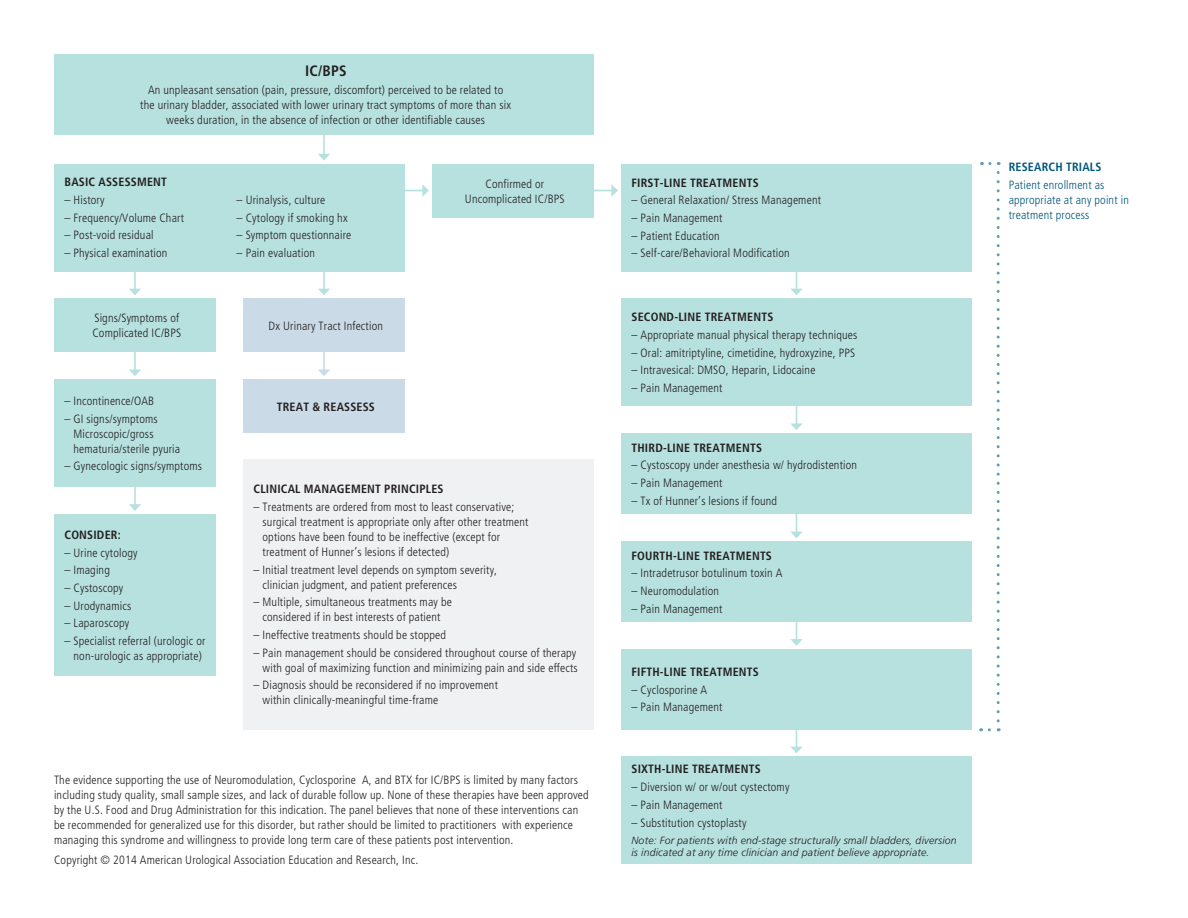
<style>
.page{position:relative;width:1188px;height:918px;background:#fff}
.page>*{position:absolute;margin:0;border:0;box-sizing:border-box;transform-origin:0 0}
.Text_Table{font:700 condensed 15px "Frutiger";color:#231f20}
.Text_Table-2{font:300 condensed 12px/15px "Frutiger";letter-spacing:.015em;color:#231f20}
.Text_Table-3{font:700 condensed 12px "Frutiger";letter-spacing:.015em;color:#231f20}
.Text_Table-4{font:300 condensed 12px/15px "Frutiger";letter-spacing:.015em;color:#00567a}
.Text_Table-5{font:700 condensed 12px "Frutiger";letter-spacing:.015em;color:#00567a}
.Text_Table-6{font:italic 300 10.5px/12px "Frutiger";letter-spacing:.015em;color:#231f20}
</style>
<div class="page">
<hr style="left:323px;top:130px;width:2px;height:25px;background:#b7e1df">
<svg style="left:318px;top:154px;width:12px;height:6px"></svg>
<hr style="left:134px;top:265px;width:2px;height:25px;background:#b7e1df">
<svg style="left:129px;top:289px;width:12px;height:6px"></svg>
<hr style="left:323px;top:265px;width:2px;height:25px;background:#b7e1df">
<svg style="left:318px;top:289px;width:12px;height:6px"></svg>
<svg style="left:790px;top:272px;width:13px;height:23px"></svg>
<svg style="left:790px;top:406px;width:13px;height:24px"></svg>
<hr style="left:323px;top:346px;width:2px;height:24px;background:#cadae6">
<svg style="left:318px;top:370px;width:12px;height:6px"></svg>
<hr style="left:134px;top:346px;width:2px;height:24px;background:#b7e1df">
<svg style="left:129px;top:370px;width:12px;height:6px"></svg>
<hr style="left:134px;top:480px;width:2px;height:25px;background:#b7e1df">
<svg style="left:129px;top:504px;width:12px;height:7px"></svg>
<svg style="left:790px;top:514px;width:13px;height:24px"></svg>
<svg style="left:790px;top:622px;width:13px;height:24px"></svg>
<svg style="left:790px;top:730px;width:13px;height:23px"></svg>
<svg style="left:405px;top:184px;width:24px;height:13px"></svg>
<svg style="left:594px;top:184px;width:24px;height:13px"></svg>
<svg style="left:990px;top:162px;width:9px;height:3px"></svg>
<svg style="left:997px;top:173px;width:3px;height:558px"></svg>
<div style="left:54px;top:298px;width:162px;height:54px;background:#b7e1df"></div>
<div style="left:432px;top:164px;width:162px;height:54px;background:#b7e1df"></div>
<div style="left:621px;top:164px;width:351px;height:108px;background:#b7e1df"></div>
<div style="left:621px;top:298px;width:351px;height:108px;background:#b7e1df"></div>
<div style="left:621px;top:433px;width:351px;height:81px;background:#b7e1df"></div>
<div style="left:621px;top:541px;width:351px;height:81px;background:#b7e1df"></div>
<div style="left:621px;top:649px;width:351px;height:81px;background:#b7e1df"></div>
<div style="left:621px;top:756px;width:351px;height:108px;background:#b7e1df"></div>
<div style="left:243px;top:298px;width:162px;height:54px;background:#cadae6"></div>
<div style="left:243px;top:379px;width:162px;height:54px;background:#cadae6"></div>
<div style="left:54px;top:164px;width:351px;height:108px;background:#b7e1df"></div>
<div style="left:54px;top:379px;width:162px;height:108px;background:#b7e1df"></div>
<div style="left:54px;top:514px;width:162px;height:162px;background:#b7e1df"></div>
<div style="left:54px;top:54px;width:540px;height:81px;background:#b7e1df"></div>
<div style="left:243px;top:459px;width:351px;height:271px;background:#f0f1f2"></div>
<p class="Text_Table" style="left:305px;top:62px;width:43px">IC/BPS</p>
<p class="Text_Table-2" style="left:140px;top:82px;width:372px;text-align:center">An unpleasant sensation (pain, pressure, discomfort) perceived to be related to the urinary bladder, associated with lower urinary tract symptoms of more than six weeks duration, in the absence of infection or other identifiable causes</p>
<p class="Text_Table-3" style="left:64px;top:175px;width:104px">BASIC ASSESSMENT</p>
<p class="Text_Table-2" style="left:64px;top:192px;width:42px">– History</p>
<p class="Text_Table-2" style="left:64px;top:210px;width:121px">– Frequency/Volume Chart</p>
<p class="Text_Table-2" style="left:64px;top:228px;width:91px">– Post-void residual</p>
<p class="Text_Table-2" style="left:64px;top:245px;width:105px">– Physical examination</p>
<p class="Text_Table-2" style="left:92px;top:311px;width:90px">Signs/Symptoms of<br>Complicated IC/BPS</p>
<p class="Text_Table-2" style="left:64px;top:394px;width:91px">– Incontinence/OAB</p>
<p class="Text_Table-2" style="left:74px;top:411px;width:108px;text-indent:-9px">– GI signs/symptoms<br>Microscopic/gross hematuria/sterile pyuria</p>
<p class="Text_Table-2" style="left:64px;top:459px;width:139px">– Gynecologic signs/symptoms</p>
<p class="Text_Table-3" style="left:64px;top:528px;width:58px">CONSIDER:</p>
<p class="Text_Table-2" style="left:64px;top:545px;width:75px">– Urine cytology</p>
<p class="Text_Table-2" style="left:64px;top:563px;width:47px">– Imaging</p>
<p class="Text_Table-2" style="left:64px;top:580px;width:60px">– Cystoscopy</p>
<p class="Text_Table-2" style="left:64px;top:598px;width:68px">– Urodynamics</p>
<p class="Text_Table-2" style="left:64px;top:616px;width:66px">– Laparoscopy</p>
<p class="Text_Table-2" style="left:64px;top:634px;width:142px;text-align:center">– Specialist referral (urologic or non-urologic as appropriate)</p>
<p class="Text_Table-2" style="left:237px;top:192px;width:90px">– Urinalysis, culture</p>
<p class="Text_Table-2" style="left:237px;top:210px;width:113px">– Cytology if smoking hx</p>
<p class="Text_Table-2" style="left:237px;top:228px;width:116px">– Symptom questionnaire</p>
<p class="Text_Table-2" style="left:237px;top:245px;width:80px">– Pain evaluation</p>
<p class="Text_Table-2" style="left:269px;top:318px;width:116px">Dx Urinary Tract Infection</p>
<p class="Text_Table-3" style="left:277px;top:399px;width:100px">TREAT &amp; REASSESS</p>
<p class="Text_Table-2" style="left:465px;top:176px;width:101px;text-align:center">Confirmed or<br>Uncomplicated IC/BPS</p>
<p class="Text_Table-3" style="left:631px;top:175px;width:129px">FIRST-LINE TREATMENTS</p>
<p class="Text_Table-2" style="left:631px;top:193px;width:191px">– General Relaxation/ Stress Management</p>
<p class="Text_Table-2" style="left:631px;top:211px;width:93px">– Pain Management</p>
<p class="Text_Table-2" style="left:631px;top:228px;width:90px">– Patient Education</p>
<p class="Text_Table-2" style="left:631px;top:246px;width:160px">– Self-care/Behavioral Modification</p>
<p class="Text_Table-3" style="left:631px;top:310px;width:143px">SECOND-LINE TREATMENTS</p>
<p class="Text_Table-2" style="left:631px;top:328px;width:227px">– Appropriate manual physical therapy techniques</p>
<p class="Text_Table-2" style="left:631px;top:345px;width:225px">– Oral: amitriptyline, cimetidine, hydroxyzine, PPS</p>
<p class="Text_Table-2" style="left:631px;top:363px;width:185px">– Intravesical: DMSO, Heparin, Lidocaine</p>
<p class="Text_Table-2" style="left:631px;top:381px;width:93px">– Pain Management</p>
<p class="Text_Table-3" style="left:253px;top:482px;width:192px">CLINICAL MANAGEMENT PRINCIPLES</p>
<p class="Text_Table-2" style="left:263px;top:500px;width:268px;text-indent:-9px">– Treatments are ordered from most to least conservative; surgical treatment is appropriate only after other treatment options have been found to be ineffective (except for treatment of Hunner’s lesions if detected)</p>
<p class="Text_Table-2" style="left:263px;top:562px;width:236px;text-indent:-9px">– Initial treatment level depends on symptom severity, clinician judgment, and patient preferences</p>
<p class="Text_Table-2" style="left:253px;top:595px;width:200px;text-align:center">– Multiple, simultaneous treatments may be considered if in best interests of patient</p>
<p class="Text_Table-2" style="left:253px;top:628px;width:194px">– Ineffective treatments should be stopped</p>
<p class="Text_Table-2" style="left:253px;top:645px;width:326px;text-align:right">– Pain management should be considered throughout course of therapy with goal of maximizing function and minimizing pain and side effects</p>
<p class="Text_Table-2" style="left:263px;top:678px;width:237px;text-indent:-9px">– Diagnosis should be reconsidered if no improvement within clinically-meaningful time-frame</p>
<p class="Text_Table-3" style="left:631px;top:440px;width:132px">THIRD-LINE TREATMENTS</p>
<p class="Text_Table-2" style="left:631px;top:458px;width:227px">– Cystoscopy under anesthesia w/ hydrodistention</p>
<p class="Text_Table-2" style="left:631px;top:476px;width:93px">– Pain Management</p>
<p class="Text_Table-2" style="left:631px;top:493px;width:147px">– Tx of Hunner’s lesions if found</p>
<p class="Text_Table-3" style="left:631px;top:548px;width:142px">FOURTH-LINE TREATMENTS</p>
<p class="Text_Table-2" style="left:631px;top:566px;width:153px">– Intradetrusor botulinum toxin A</p>
<p class="Text_Table-2" style="left:631px;top:584px;width:89px">– Neuromodulation</p>
<p class="Text_Table-2" style="left:631px;top:601px;width:93px">– Pain Management</p>
<p class="Text_Table-3" style="left:631px;top:665px;width:129px">FIFTH-LINE TREATMENTS</p>
<p class="Text_Table-2" style="left:631px;top:682px;width:77px">– Cyclosporine A</p>
<p class="Text_Table-2" style="left:631px;top:700px;width:93px">– Pain Management</p>
<p class="Text_Table-2" style="left:54px;top:772px;width:536px">The evidence supporting the use of Neuromodulation, Cyclosporine A, and BTX for IC/BPS is limited by many factors including study quality, small sample sizes, and lack of durable follow up. None of these therapies have been approved by the U.S. Food and Drug Administration for this indication. The panel believes that none of these interventions can be recommended for generalized use for this disorder, but rather should be limited to practitioners with experience managing this syndrome and willingness to provide long term care of these patients post intervention.</p>
<p class="Text_Table-2" style="left:54px;top:853px;width:366px">Copyright © 2014 American Urological Association Education and Research, Inc.</p>
<p class="Text_Table-3" style="left:631px;top:762px;width:131px">SIXTH-LINE TREATMENTS</p>
<p class="Text_Table-2" style="left:631px;top:780px;width:159px">– Diversion w/ or w/out cystectomy</p>
<p class="Text_Table-2" style="left:631px;top:797px;width:93px">– Pain Management</p>
<p class="Text_Table-2" style="left:631px;top:815px;width:117px">– Substitution cystoplasty</p>
<p class="Text_Table-6" style="left:631px;top:835px;width:327px">Note: For patients with end-stage structurally small bladders, diversion is indicated at any time clinician and patient believe appropriate.</p>
<p class="Text_Table-5" style="left:1009px;top:160px;width:94px">RESEARCH TRIALS</p>
<p class="Text_Table-4" style="left:1009px;top:177px;width:122px">Patient enrollment as appropriate at any point in treatment process</p>
</div>
